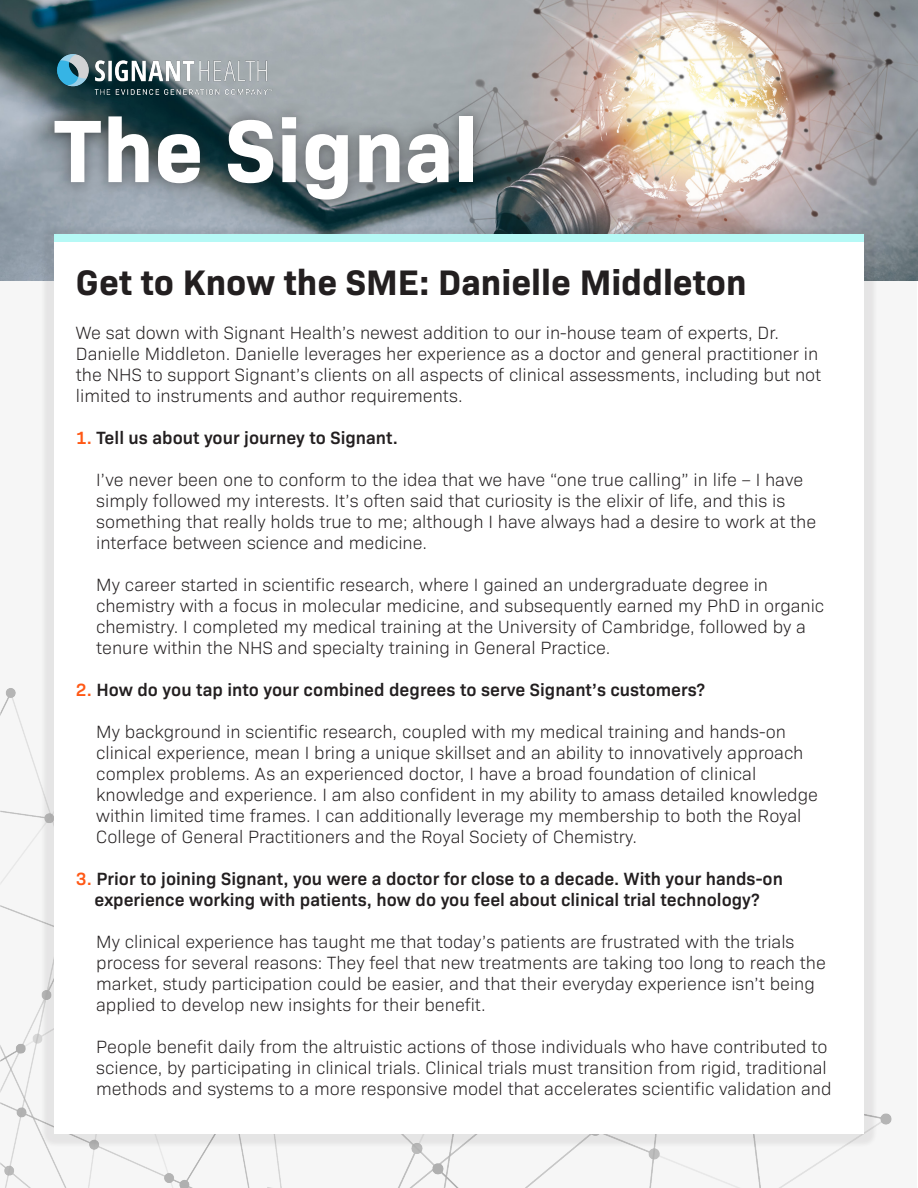
<style>
.page{position:relative;width:918px;height:1188px;background:#fff}
.page>*{position:absolute;margin:0;border:0;box-sizing:border-box;transform-origin:0 0}
.t1{font:700 90px "Bio Sans";color:#fff}
.t2{font:700 36px "Bio Sans";color:#231f20}
.t3{font:300 18px/21px "Bio Sans";color:#231f20}
.t4{font:600 18px/21px "Bio Sans";color:#231f20}
.s1{color:#ff5815}
.s2{color:#fff}
</style>
<div class="page">
<div style="left:0;top:269px;width:916px;height:919px;background:#f6f6f6"></div>
<img style="left:1px;top:688px;width:891px;height:500px">
<img style="left:0;top:0;width:918px;height:281px">
<div style="left:40px;top:101px;width:448px;height:114px;background:#231f20;opacity:.52"></div>
<img style="left:54px;top:54px;width:219px;height:41px">
<div style="left:40px;top:226px;width:838px;height:922px;background:#231f20;opacity:.08"></div>
<div style="left:54px;top:240px;width:810px;height:894px;background:#fff"></div>
<div style="left:54px;top:234px;width:810px;height:8px;background:#b6f9f6"></div>
<p class="t1" style="left:54px;top:82px;width:426px">The Signal</p>
<p class="t2" style="left:76px;top:255px;width:672px">Get to Know the SME: Danielle Middleton</p>
<p class="t3" style="left:76px;top:321px;width:747px">We sat down with Signant Health’s newest addition to our in-house team of experts, Dr.<br>Danielle Middleton. Danielle leverages her experience as a doctor and general practitioner in the NHS to support Signant’s clients on all aspects of clinical assessments, including but not limited to instruments and author requirements.</p>
<p class="t4" style="left:76px;top:426px;width:324px"><span class="s1">1.</span> Tell us about your journey to Signant.</p>
<p class="t3" style="left:96px;top:468px;width:722px">I’ve never been one to conform to the idea that we have “one true calling” in life – I have simply followed my interests. It’s often said that curiosity is the elixir of life, and this is something that really holds true to me; although I have always had a desire to work at the interface between science and medicine.</p>
<p class="t3" style="left:96px;top:573px;width:730px">My career started in scientific research, where I gained an undergraduate degree in chemistry with a focus in molecular medicine, and subsequently earned my PhD in organic chemistry. I completed my medical training at the University of Cambridge, followed by a tenure within the NHS and specialty training in General Practice.</p>
<p class="t4" style="left:76px;top:678px;width:631px"><span class="s1">2.</span> How do you tap into your combined degrees to serve Signant’s customers?</p>
<p class="t3" style="left:96px;top:720px;width:723px">My background in scientific research, coupled with my medical training and hands-on clinical experience, mean I bring a unique skillset and an ability to innovatively approach complex problems. As an experienced doctor, I have a broad foundation of clinical knowledge and experience. I am also confident in my ability to amass detailed knowledge within limited time frames. I can additionally leverage my membership to both the Royal College of General Practitioners and the Royal Society of Chemistry.</p>
<p class="t4" style="left:76px;top:867px;width:708px"><span class="s1">3.</span> Prior to joining Signant, you were a doctor for close to a decade. With your hands-on <span class="s2">ex</span>experience working with patients, how do you feel about clinical trial technology?</p>
<p class="t3" style="left:96px;top:930px;width:731px">My clinical experience has taught me that today’s patients are frustrated with the trials process for several reasons: They feel that new treatments are taking too long to reach the market, study participation could be easier, and that their everyday experience isn’t being applied to develop new insights for their benefit.</p>
<p class="t3" style="left:96px;top:1035px;width:737px">People benefit daily from the altruistic actions of those individuals who have contributed to science, by participating in clinical trials. Clinical trials must transition from rigid, traditional methods and systems to a more responsive model that accelerates scientific validation and</p>
</div>
